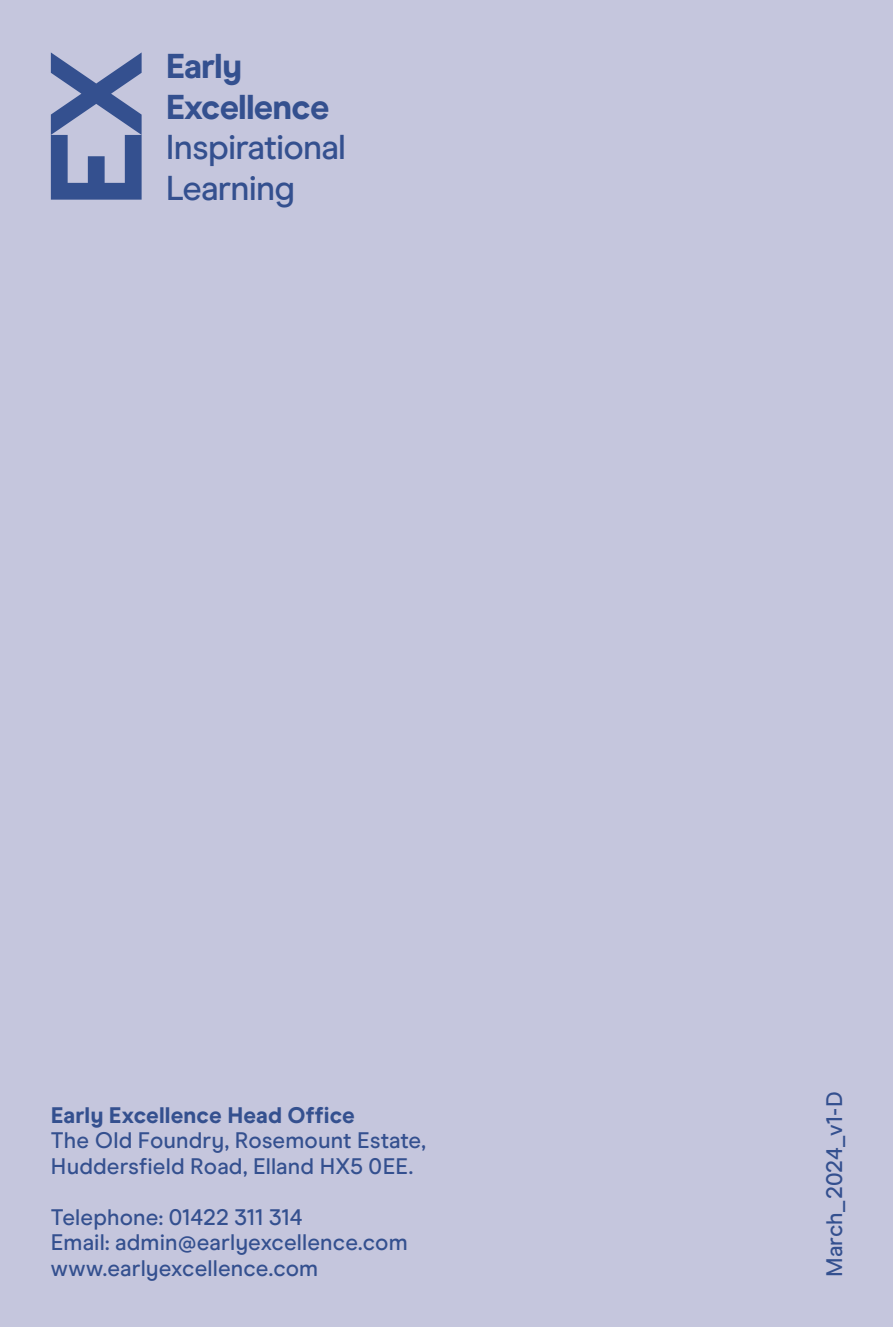
<style>
.page{position:relative;width:893px;height:1327px;background:#c5c6dd}
.page>*{position:absolute;margin:0;border:0;box-sizing:border-box;transform-origin:0 0}
.t1{font:500 34.5px/40.5px "Modern Era";letter-spacing:-.025em;color:#34508f}
.t2{font:800 34.5px/40.5px "Modern Era";letter-spacing:-.025em;color:#34508f}
.t3{font:500 22.5px "Modern Era";letter-spacing:.005em;color:#34508f}
.t4{font:800 22.5px "Modern Era";letter-spacing:.005em;color:#34508f}
</style>
<div class="page">
<svg style="left:51px;top:52px;width:91px;height:148px"></svg>
<p class="t2" style="left:166px;top:46px;width:165px">Early<br>Excellence</p>
<p class="t1" style="left:166px;top:127px;width:181px">Inspirational<br>Learning</p>
<p class="t4" style="left:51px;top:1101px;width:306px">Early Excellence Head Office</p>
<p class="t3" style="left:51px;top:1127px;width:377px">The Old Foundry, Rosemount Estate,</p>
<p class="t3" style="left:51px;top:1153px;width:364px">Huddersfield Road, Elland HX5 0EE.</p>
<p class="t3" style="left:51px;top:1204px;width:253px">Telephone: 01422 311 314</p>
<p class="t3" style="left:51px;top:1229px;width:358px">Email: admin@earlyexcellence.com</p>
<p class="t3" style="left:51px;top:1255px;width:269px">www.earlyexcellence.com</p>
<p class="t3" style="left:821px;top:1277px;width:188px;rotate:-90deg">March_2024_v1-D</p>
</div>
